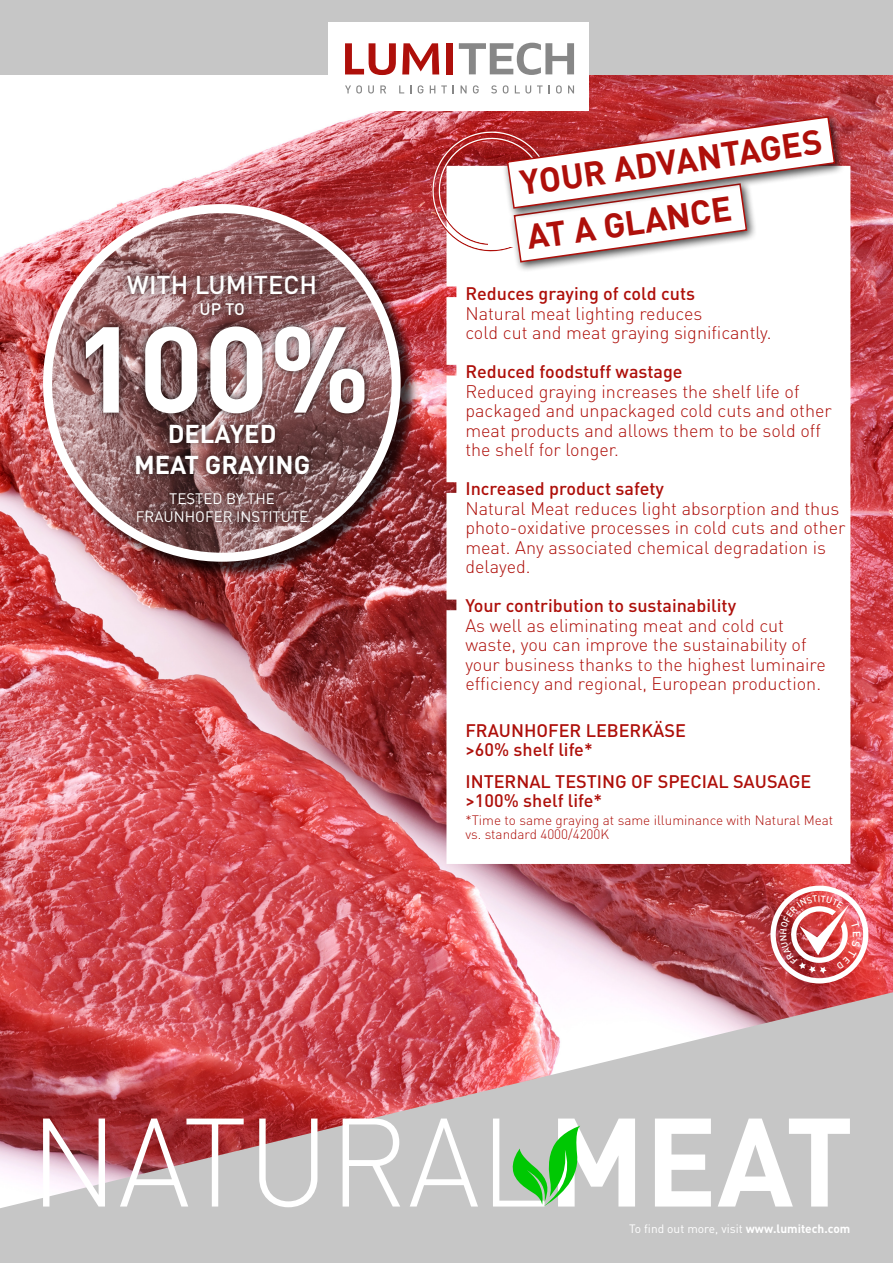
<style>
.page{position:relative;width:893px;height:1263px;background:#fff}
.page>*{position:absolute;margin:0;border:0;box-sizing:border-box;transform-origin:0 0}
.t1{font:700 120px "DINOT";color:#fff}
.t2{font:700 34.2px "DIN Pro";color:#ae0f0a}
.t3{font:700 25.5px/30.6px "DINOT";color:#fff;text-align:center}
.t4{font:500 25.5px "DINOT";color:#fff}
.t5{font:300 18px/19.5px "DIN Pro";color:#ae0f0a}
.t6{font:500 18px/19.5px "DIN Pro";color:#ae0f0a}
.t7{font:500 16.5px "DINOT";color:#fff}
.t8{font:15px/18px "DINOT";color:#fff;text-align:center}
.t9{font:300 13.5px/13.5px "DIN Pro";color:#ae0f0a}
.t10{font:12px "DIN Pro";color:#fff}
.s1{font-weight:700}
</style>
<div class="page">
<img style="left:0;top:74px;width:893px;height:918px">
<svg style="left:446px;top:166px;width:404px;height:698px"></svg>
<div style="left:45px;top:206px;width:374px;height:374px;background:#000;opacity:.75"></div>
<img style="left:48px;top:209px;width:348px;height:348px;border-radius:174px">
<div style="left:43px;top:204px;width:358px;height:358px;border:9px solid #fff;border-radius:50%"></div>
<div style="left:0;top:0;width:893px;height:74px;background:#c6c6c6"></div>
<div style="left:328px;top:22px;width:261px;height:89px;background:#fff"></div>
<svg style="left:345px;top:85px;width:17px;height:9px"></svg>
<svg style="left:368px;top:85px;width:6px;height:9px"></svg>
<svg style="left:380px;top:85px;width:6px;height:8px"></svg>
<svg style="left:399px;top:85px;width:5px;height:8px"></svg>
<svg style="left:418px;top:85px;width:5px;height:9px"></svg>
<svg style="left:430px;top:85px;width:5px;height:8px"></svg>
<svg style="left:441px;top:85px;width:6px;height:8px"></svg>
<svg style="left:461px;top:85px;width:6px;height:8px"></svg>
<svg style="left:473px;top:85px;width:6px;height:9px"></svg>
<svg style="left:491px;top:85px;width:6px;height:9px"></svg>
<svg style="left:503px;top:85px;width:5px;height:9px"></svg>
<svg style="left:515px;top:85px;width:16px;height:9px"></svg>
<svg style="left:537px;top:85px;width:13px;height:8px"></svg>
<svg style="left:556px;top:85px;width:6px;height:9px"></svg>
<svg style="left:568px;top:85px;width:6px;height:8px"></svg>
<svg style="left:459px;top:43px;width:115px;height:32px"></svg>
<div style="left:446px;top:43px;width:7px;height:31px;background:#ae0f0a"></div>
<svg style="left:345px;top:43px;width:51px;height:32px"></svg>
<svg style="left:402px;top:43px;width:37px;height:31px"></svg>
<svg style="left:0;top:992px;width:893px;height:271px;background:#cb9699"></svg>
<div style="left:509px;top:179px;width:249px;height:94px;background:#000;opacity:.75"></div>
<div style="left:502px;top:111px;width:344px;height:108px;background:#000;opacity:.75"></div>
<svg style="left:423px;top:115px;width:413px;height:148px"></svg>
<svg style="left:43px;top:1118px;width:807px;height:89px;fill:#c6c6c6"></svg>
<svg style="left:510px;top:1126px;width:70px;height:80px;background:#83cf85"></svg>
<div style="left:78px;top:268px;width:295px;height:262px;background:#000;opacity:.75"></div>
<img style="left:769px;top:885px;width:101px;height:98px">
<h3 class="t4" style="left:127px;top:265px;width:192px">WITH LUMITECH</h3>
<p class="t7" style="left:200px;top:296px;width:47px">UP TO</p>
<h1 class="t1" style="left:73px;top:276px;width:299px">100%</h1>
<h3 class="t3" style="left:134px;top:416px;width:178px">DELAYED<br>MEAT GRAYING</h3>
<p class="t8" style="left:136px;top:488px;width:174px">TESTED BY THE<br>FRAUNHOFER INSTITUTE</p>
<h2 class="t2" style="left:517px;top:160px;width:306px;rotate:-8deg">YOUR ADVANTAGES</h2>
<h2 class="t2" style="left:524px;top:214px;width:208px;rotate:-8deg">AT A GLANCE</h2>
<p class="t6" style="left:465px;top:283px;width:231px">Reduces graying of cold cuts</p>
<p class="t5" style="left:465px;top:303px;width:308px">Natural meat lighting reduces<br>cold cut and meat graying significantly.</p>
<p class="t6" style="left:465px;top:361px;width:219px">Reduced foodstuff wastage</p>
<p class="t5" style="left:465px;top:381px;width:368px">Reduced graying increases the shelf life of packaged and unpackaged cold cuts and other meat products and allows them to be sold off the shelf for longer.</p>
<p class="t6" style="left:465px;top:478px;width:200px">Increased product safety</p>
<p class="t5" style="left:465px;top:498px;width:382px">Natural Meat reduces light absorption and thus photo-oxidative processes in cold cuts and other meat. Any associated chemical degradation is delayed.</p>
<p class="t6" style="left:465px;top:595px;width:272px">Your contribution to sustainability</p>
<p class="t5" style="left:465px;top:615px;width:362px">As well as eliminating meat and cold cut waste, you can improve the sustainability of your business thanks to the highest luminaire efficiency and regional, European production.</p>
<p class="t6" style="left:465px;top:720px;width:222px">FRAUNHOFER LEBERKÄSE &gt;60% shelf life*</p>
<p class="t6" style="left:465px;top:771px;width:347px">INTERNAL TESTING OF SPECIAL SAUSAGE &gt;100% shelf life*</p>
<p class="t9" style="left:465px;top:813px;width:369px">*Time to same graying at same illuminance with Natural Meat vs. standard 4000/4200K</p>
<p class="t10" style="left:629px;top:1220px;width:223px">To find out more, visit <span class="s1">www.lumitech.com</span></p>
</div>
